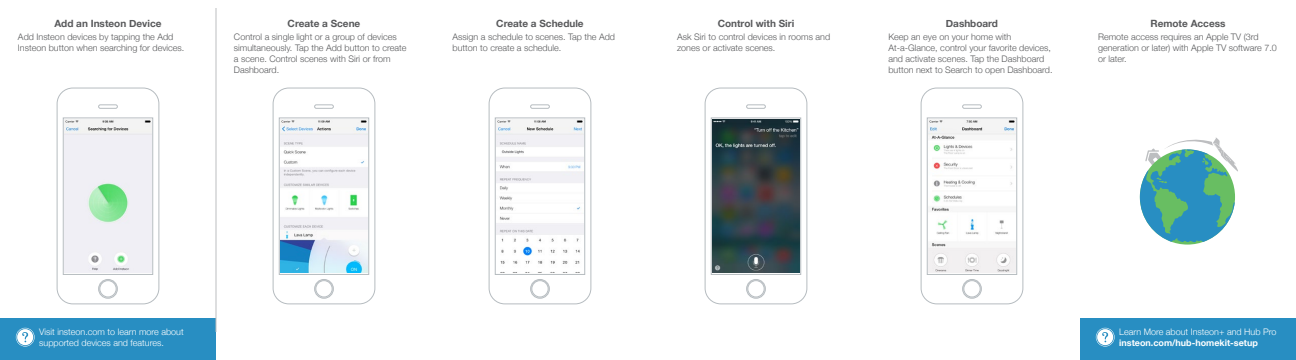
<style>
.page{position:relative;width:1296px;height:360px;background:#fff}
.page>*{position:absolute;margin:0;border:0;box-sizing:border-box;transform-origin:0 0}
.t1{font:700 10px "Helvetica Neue";color:#58595b}
.t2{font:300 9px/10.8px "Helvetica Neue";color:#58595b}
.t3{font:300 9px/10.8px "Helvetica Neue";color:#fff}
.t4{font:700 9px "Helvetica Neue";color:#fff}
</style>
<div class="page">
<div style="left:0;top:318px;width:216px;height:42px;background:#288ec2"></div>
<svg style="left:16px;top:328px;width:19px;height:19px"></svg>
<svg style="left:1140px;top:138px;width:98px;height:104px"></svg>
<svg style="left:488px;top:87px;width:104px;height:218px"></svg>
<svg style="left:704px;top:87px;width:104px;height:218px"></svg>
<svg style="left:920px;top:87px;width:104px;height:218px"></svg>
<svg style="left:272px;top:87px;width:104px;height:218px"></svg>
<svg style="left:56px;top:87px;width:104px;height:218px"></svg>
<img style="left:497px;top:119px;width:86px;height:154px">
<img style="left:713px;top:119px;width:86px;height:154px">
<img style="left:929px;top:119px;width:86px;height:154px">
<img style="left:281px;top:119px;width:86px;height:154px">
<img style="left:65px;top:119px;width:86px;height:154px">
<div style="left:1080px;top:318px;width:216px;height:42px;background:#288ec2"></div>
<hr style="left:216px;top:8px;width:1px;height:324px;background:#bcbec0">
<svg style="left:1096px;top:328px;width:19px;height:19px"></svg>
<p class="t1" style="left:54px;top:16px;width:109px">Add an Insteon Device</p>
<p class="t1" style="left:288px;top:16px;width:74px">Create a Scene</p>
<p class="t1" style="left:496px;top:16px;width:89px">Create a Schedule</p>
<p class="t1" style="left:946px;top:16px;width:54px">Dashboard</p>
<p class="t1" style="left:1151px;top:16px;width:76px">Remote Access</p>
<p class="t2" style="left:453px;top:31px;width:164px">Assign a schedule to scenes. Tap the Add button to create a schedule.</p>
<p class="t2" style="left:888px;top:31px;width:166px">Keep an eye on your home with At-a-Glance, control your favorite devices, and activate scenes. Tap the Dashboard button next to Search to open Dashboard.</p>
<p class="t1" style="left:718px;top:16px;width:78px">Control with Siri</p>
<p class="t2" style="left:677px;top:31px;width:155px">Ask Siri to control devices in rooms and zones or activate scenes.</p>
<p class="t2" style="left:18px;top:31px;width:168px">Add Insteon devices by tapping the Add<br>Insteon button when searching for devices.</p>
<p class="t2" style="left:1098px;top:31px;width:180px">Remote access requires an Apple TV (3rd generation or later) with Apple TV software 7.0 or later.</p>
<p class="t2" style="left:234px;top:31px;width:174px">Control a single light or a group of devices simultaneously. Tap the Add button to create a scene. Control scenes with Siri or from Dashboard.</p>
<p class="t3" style="left:39px;top:326px;width:146px">Visit insteon.com to learn more about supported devices and features.</p>
<p class="t3" style="left:1119px;top:326px;width:159px">Learn More about Insteon+ and Hub Pro</p>
<p class="t4" style="left:1119px;top:336px;width:140px">insteon.com/hub-homekit-setup</p>
</div>
